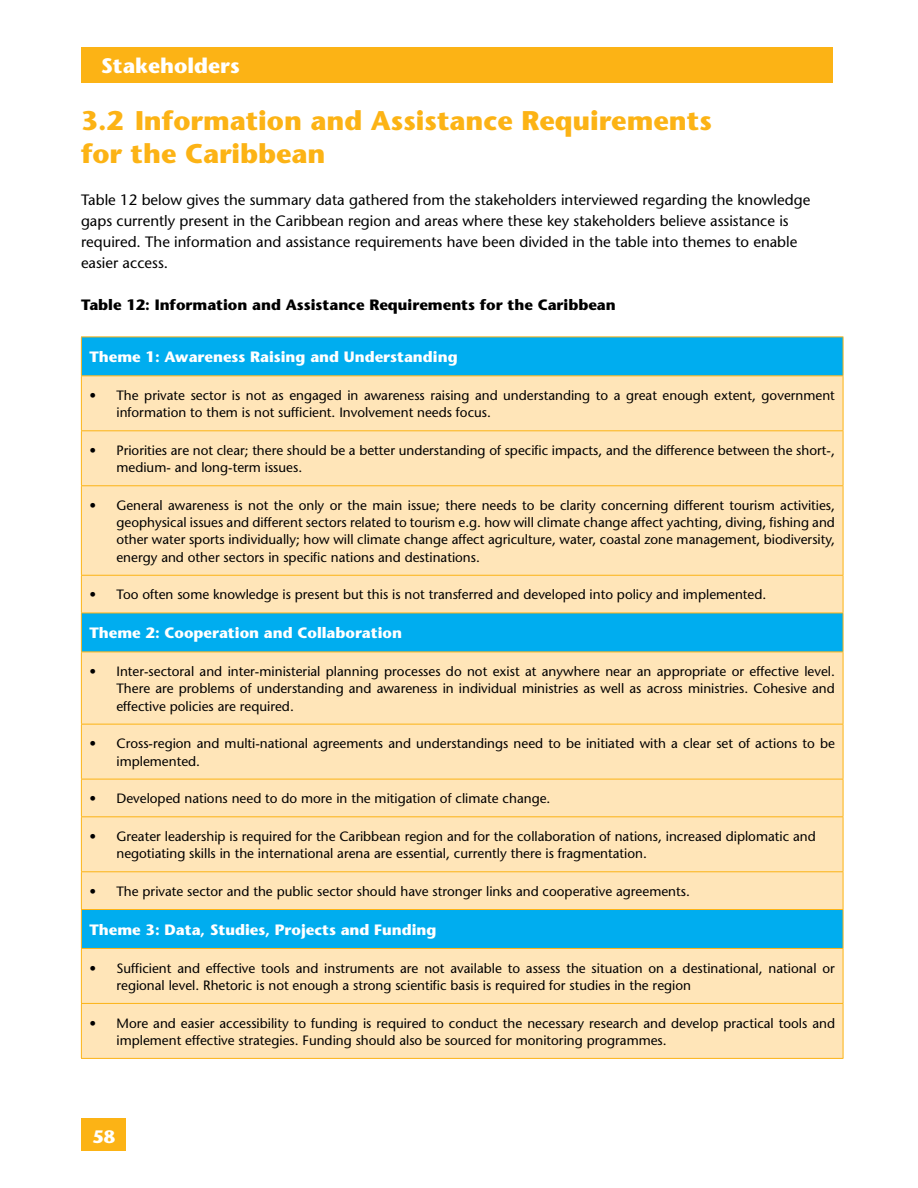
<style>
.page{position:relative;width:918px;height:1188px;background:#fff}
.page>*{position:absolute;margin:0;border:0;box-sizing:border-box;transform-origin:0 0}
.t1{font:700 27px/33px "Stone Sans";color:#fcb315}
.t2{font:700 21px "Stone Sans";color:#fff}
.t3{font:700 18px "Stone Sans";color:#fff}
.t4{font:15px/21px "Stone Sans";color:#000}
.t5{font:700 15px "Stone Sans";color:#fff}
.t6{font:700 15px "Stone Sans";color:#000}
.t7{font:13.5px/17.2px "Stone Sans";color:#000}
</style>
<div class="page">
<div style="left:81px;top:1119px;width:44px;height:32px;background:#fcb315"></div>
<div style="left:81px;top:47px;width:752px;height:35px;background:#fcb315"></div>
<div style="left:82px;top:338px;width:761px;height:37px;background:#00adef"></div>
<svg style="left:82px;top:376px;width:761px;height:682px;background:#e2debd"></svg>
<hr style="left:81px;top:337px;width:762px;height:1px;background:#fcb315">
<hr style="left:81px;top:337px;width:1px;height:38px;background:#fcb315">
<hr style="left:843px;top:337px;width:1px;height:38px;background:#fcb315">
<hr style="left:81px;top:375px;width:762px;height:1px;background:#fcb315">
<hr style="left:81px;top:376px;width:1px;height:54px;background:#fcb315">
<hr style="left:843px;top:376px;width:1px;height:54px;background:#fcb315">
<hr style="left:81px;top:430px;width:762px;height:1px;background:#fcb315">
<hr style="left:81px;top:431px;width:1px;height:54px;background:#fcb315">
<hr style="left:843px;top:431px;width:1px;height:54px;background:#fcb315">
<hr style="left:81px;top:485px;width:762px;height:1px;background:#fcb315">
<hr style="left:81px;top:486px;width:1px;height:89px;background:#fcb315">
<hr style="left:843px;top:486px;width:1px;height:89px;background:#fcb315">
<hr style="left:81px;top:575px;width:762px;height:1px;background:#fcb315">
<hr style="left:81px;top:576px;width:1px;height:37px;background:#fcb315">
<hr style="left:843px;top:576px;width:1px;height:37px;background:#fcb315">
<hr style="left:81px;top:613px;width:762px;height:1px;background:#fcb315">
<hr style="left:81px;top:613px;width:1px;height:39px;background:#fcb315">
<hr style="left:843px;top:613px;width:1px;height:39px;background:#fcb315">
<hr style="left:81px;top:652px;width:762px;height:1px;background:#fcb315">
<hr style="left:81px;top:652px;width:1px;height:72px;background:#fcb315">
<hr style="left:843px;top:652px;width:1px;height:72px;background:#fcb315">
<hr style="left:81px;top:724px;width:762px;height:1px;background:#fcb315">
<hr style="left:81px;top:725px;width:1px;height:54px;background:#fcb315">
<hr style="left:843px;top:725px;width:1px;height:54px;background:#fcb315">
<hr style="left:81px;top:779px;width:762px;height:1px;background:#fcb315">
<hr style="left:81px;top:779px;width:1px;height:37px;background:#fcb315">
<hr style="left:843px;top:779px;width:1px;height:37px;background:#fcb315">
<hr style="left:81px;top:816px;width:762px;height:1px;background:#fcb315">
<hr style="left:81px;top:817px;width:1px;height:54px;background:#fcb315">
<hr style="left:843px;top:817px;width:1px;height:54px;background:#fcb315">
<hr style="left:81px;top:871px;width:762px;height:1px;background:#fcb315">
<hr style="left:81px;top:872px;width:1px;height:37px;background:#fcb315">
<hr style="left:843px;top:872px;width:1px;height:37px;background:#fcb315">
<hr style="left:81px;top:909px;width:762px;height:1px;background:#fcb315">
<hr style="left:81px;top:910px;width:1px;height:38px;background:#fcb315">
<hr style="left:843px;top:910px;width:1px;height:38px;background:#fcb315">
<hr style="left:81px;top:948px;width:762px;height:1px;background:#fcb315">
<hr style="left:81px;top:949px;width:1px;height:54px;background:#fcb315">
<hr style="left:843px;top:949px;width:1px;height:54px;background:#fcb315">
<hr style="left:81px;top:1003px;width:762px;height:1px;background:#fcb315">
<hr style="left:81px;top:1004px;width:1px;height:54px;background:#fcb315">
<hr style="left:843px;top:1004px;width:1px;height:54px;background:#fcb315">
<hr style="left:81px;top:1058px;width:762px;height:1px;background:#fcb315">
<h2 class="t2" style="left:101px;top:53px;width:140px">Stakeholders</h2>
<h1 class="t1" style="left:81px;top:103px;width:632px">3.2 Information and Assistance Requirements for the Caribbean</h1>
<p class="t4" style="left:81px;top:189px;width:731px">Table 12 below gives the summary data gathered from the stakeholders interviewed regarding the knowledge gaps currently present in the Caribbean region and areas where these key stakeholders believe assistance is required. The information and assistance requirements have been divided in the table into themes to enable easier access.</p>
<p class="t6" style="left:81px;top:295px;width:536px">Table 12: Information and Assistance Requirements for the Caribbean</p>
<p class="t5" style="left:89px;top:348px;width:370px">Theme 1: Awareness Raising and Understanding</p>
<p class="t7" style="left:116px;top:387px;width:720px;text-indent:-27px">• The private sector is not as engaged in awareness raising and understanding to a great enough extent, government information to them is not sufficient. Involvement needs focus.</p>
<p class="t7" style="left:116px;top:442px;width:720px;text-indent:-27px">• Priorities are not clear; there should be a better understanding of specific impacts, and the difference between the short-, medium- and long-term issues.</p>
<p class="t7" style="left:116px;top:497px;width:720px;text-align:justify;text-indent:-27px">• General awareness is not the only or the main issue; there needs to be clarity concerning different tourism activities, geophysical issues and different sectors related to tourism e.g. how will climate change affect yachting, diving, fishing and other water sports individually; how will climate change affect agriculture, water, coastal zone management, biodiversity, energy and other sectors in specific nations and destinations.</p>
<p class="t7" style="left:89px;top:586px;width:678px">• Too often some knowledge is present but this is not transferred and developed into policy and implemented.</p>
<p class="t5" style="left:89px;top:624px;width:314px">Theme 2: Cooperation and Collaboration</p>
<p class="t7" style="left:116px;top:663px;width:720px;text-align:justify;text-indent:-27px">• Inter-sectoral and inter-ministerial planning processes do not exist at anywhere near an appropriate or effective level.<br>There are problems of understanding and awareness in individual ministries as well as across ministries. Cohesive and effective policies are required.</p>
<p class="t7" style="left:116px;top:735px;width:720px;text-indent:-27px">• Cross-region and multi-national agreements and understandings need to be initiated with a clear set of actions to be implemented.</p>
<p class="t7" style="left:89px;top:790px;width:462px">• Developed nations need to do more in the mitigation of climate change.</p>
<p class="t7" style="left:116px;top:828px;width:701px;text-indent:-27px">• Greater leadership is required for the Caribbean region and for the collaboration of nations, increased diplomatic and negotiating skills in the international arena are essential, currently there is fragmentation.</p>
<p class="t7" style="left:89px;top:883px;width:602px">• The private sector and the public sector should have stronger links and cooperative agreements.</p>
<p class="t5" style="left:89px;top:920px;width:348px">Theme 3: Data, Studies, Projects and Funding</p>
<p class="t7" style="left:116px;top:959px;width:720px;text-indent:-27px">• Sufficient and effective tools and instruments are not available to assess the situation on a destinational, national or regional level. Rhetoric is not enough a strong scientific basis is required for studies in the region</p>
<p class="t7" style="left:116px;top:1014px;width:720px;text-indent:-27px">• More and easier accessibility to funding is required to conduct the necessary research and develop practical tools and implement effective strategies. Funding should also be sourced for monitoring programmes.</p>
<h3 class="t3" style="left:93px;top:1125px;width:24px">58</h3>
</div>
